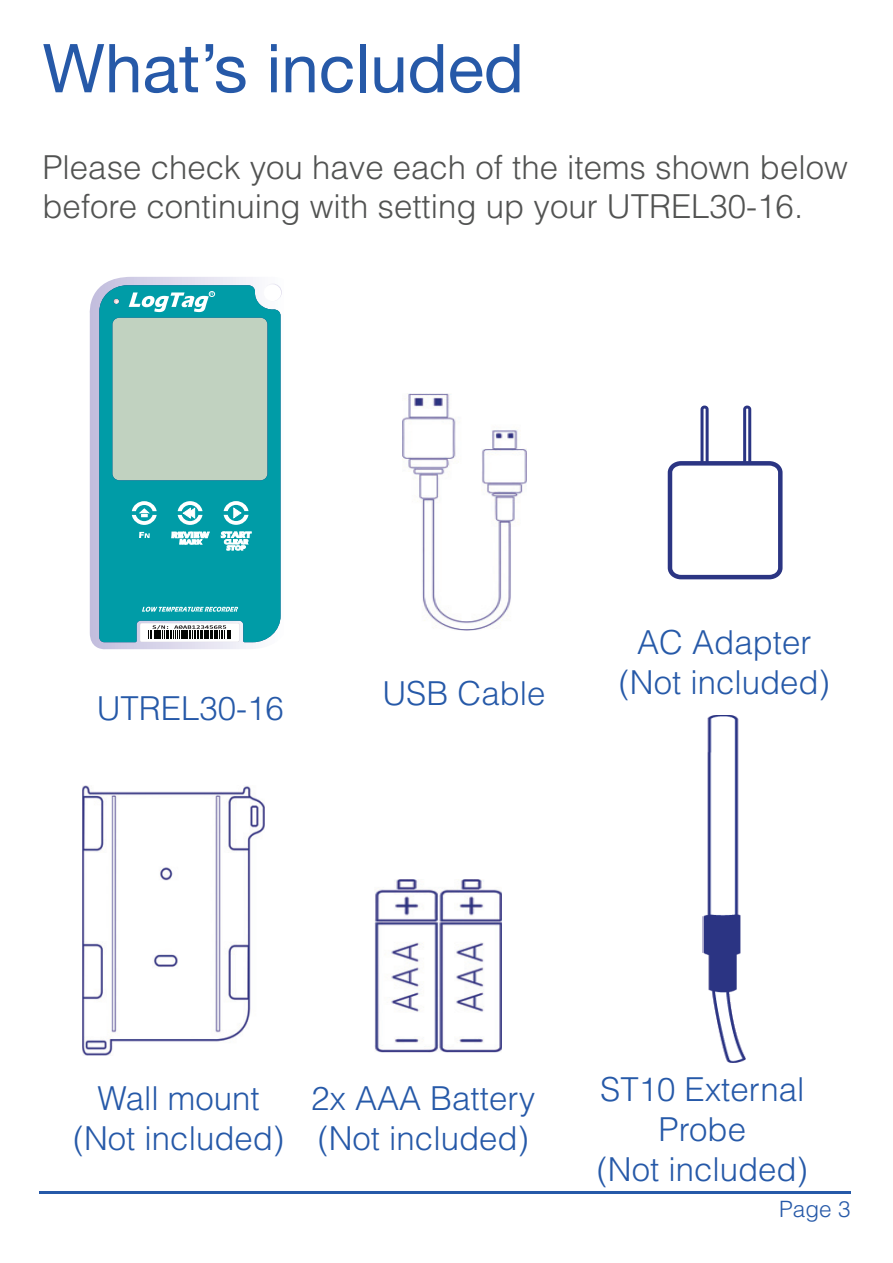
<style>
.page{position:relative;width:893px;height:1263px;background:#fff}
.page>*{position:absolute;margin:0;border:0;box-sizing:border-box;transform-origin:0 0}
.t1{font:67.5px "Helvetica Neue LT";color:#2659a8}
.t2{font:300 33px/39.6px "Helvetica LT Std";color:#2659a8;text-align:center}
.t3{font:300 33px/39.6px "Helvetica LT Std";color:#525352}
.t4{font:300 22.5px "Helvetica LT Std";color:#2659a8}
</style>
<div class="page">
<hr style="left:39px;top:1191px;width:811px;height:3px;background:#2659a8">
<img style="left:703px;top:716px;width:42px;height:347px">
<img style="left:375px;top:880px;width:127px;height:173px">
<svg style="left:90px;top:277px;width:187px;height:372px;background:#d2cfe6"></svg>
<div style="left:264px;top:284px;width:17px;height:17px;background:#f5f4f9;border-radius:50%"></div>
<svg style="left:99px;top:285px;width:182px;height:357px;background:#0a9ea9"></svg>
<svg style="left:224px;top:500px;width:24px;height:25px"></svg>
<svg style="left:178px;top:500px;width:25px;height:25px"></svg>
<svg style="left:104px;top:291px;width:168px;height:194px;background:#9bc6bb"></svg>
<svg style="left:132px;top:500px;width:26px;height:25px"></svg>
<svg style="left:172px;top:532px;width:38px;height:12px"></svg>
<svg style="left:221px;top:531px;width:30px;height:22px"></svg>
<svg style="left:139px;top:531px;width:12px;height:7px"></svg>
<svg style="left:142px;top:602px;width:96px;height:14px"></svg>
<svg style="left:140px;top:623px;width:100px;height:19px"></svg>
<img style="left:402px;top:394px;width:125px;height:236px">
<svg style="left:668px;top:406px;width:114px;height:173px"></svg>
<img style="left:82px;top:786px;width:182px;height:270px">
<h1 class="t1" style="left:42px;top:42px;width:483px">What’s included</h1>
<p class="t3" style="left:42px;top:150px;width:807px">Please check you have each of the items shown below before continuing with setting up your UTREL30-16.</p>
<p class="t2" style="left:97px;top:691px;width:189px">UTREL30-16</p>
<p class="t2" style="left:382px;top:677px;width:165px">USB Cable</p>
<p class="t2" style="left:619px;top:626px;width:212px">AC Adapter (Not included)</p>
<p class="t2" style="left:73px;top:1081px;width:212px">Wall mount (Not included)</p>
<p class="t2" style="left:311px;top:1081px;width:226px;text-align:left">2x AAA Battery (Not included)</p>
<p class="t2" style="left:597px;top:1073px;width:212px">ST10 External<br>Probe<br>(Not included)</p>
<p class="t4" style="left:779px;top:1201px;width:73px">Page 3</p>
</div>
